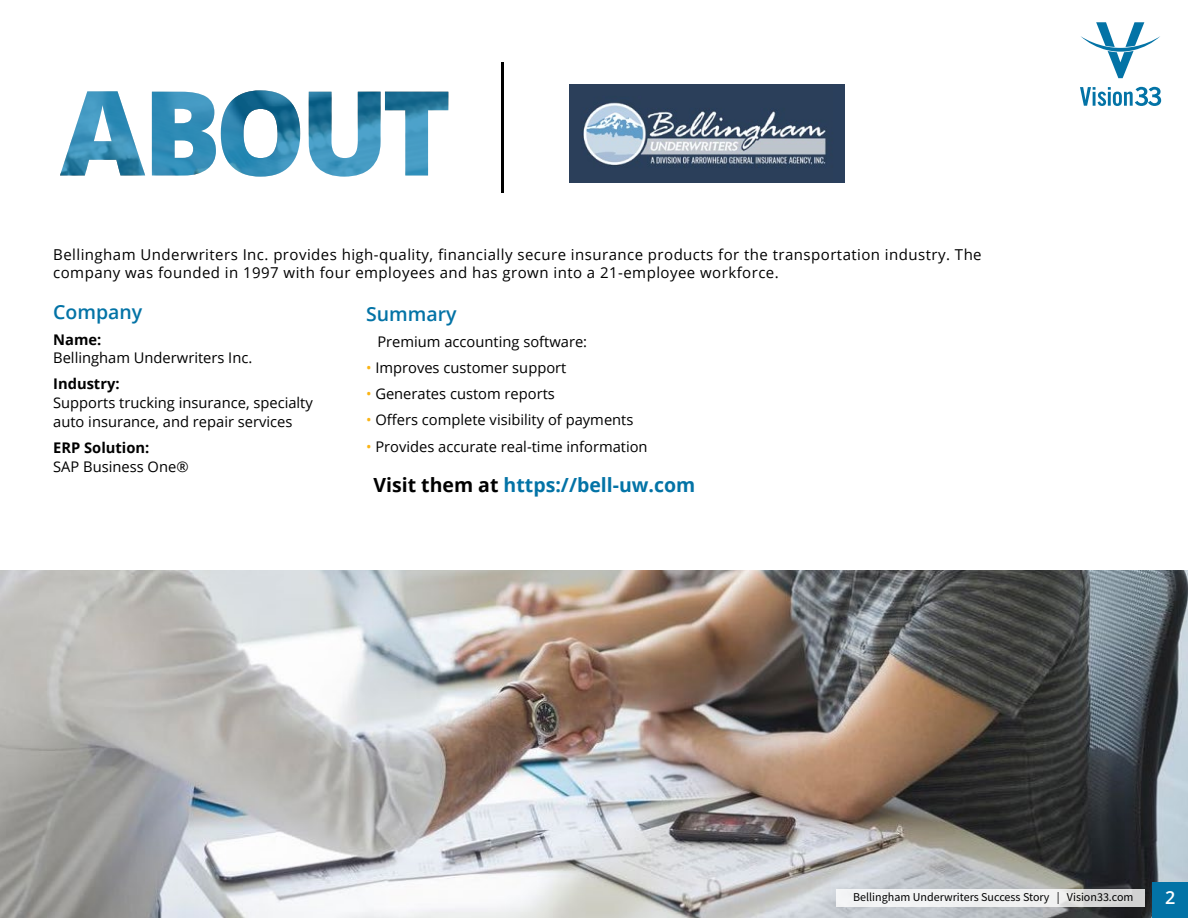
<style>
.page{position:relative;width:1188px;height:918px;background:#fff}
.page>*{position:absolute;margin:0;border:0;box-sizing:border-box;transform-origin:0 0}
.t1{font:700 19.5px "Open Sans";color:#0373a6}
.t2{font:600 19.5px "Open Sans";color:#0373a6}
.t3{font:600 18px "Open Sans";color:#fff}
.t4{font:15px/18px "Open Sans";letter-spacing:.03em;color:#000}
.t5{font:14.7px/18.8px "Open Sans";color:#000}
.t6{font:700 14.7px "Open Sans";color:#000}
.t7{font:12px "Source Sans Pro";color:#000}
.s1{color:#fab416}
.s2{color:#000}
</style>
<div class="page">
<img style="left:0;top:570px;width:1188px;height:348px">
<div style="left:1152px;top:882px;width:36px;height:36px;background:#0373a6"></div>
<svg style="left:1081px;top:22px;width:79px;height:56px"></svg>
<svg style="left:1080px;top:87px;width:81px;height:19px"></svg>
<div style="left:836px;top:889px;width:309px;height:18px;background:linear-gradient(to right,#fbfcfe,#dadada)"></div>
<img style="left:569px;top:84px;width:275px;height:99px">
<svg style="left:60px;top:90px;width:388px;height:87px"></svg>
<hr style="left:501px;top:63px;width:3px;height:130px;background:#000">
<p class="t4" style="left:53px;top:245px;width:930px">Bellingham Underwriters Inc. provides high-quality, financially secure insurance products for the transportation industry. The company was founded in 1997 with four employees and has grown into a 21-employee workforce.</p>
<h1 class="t2" style="left:53px;top:299px;width:91px">Company</h1>
<p class="t6" style="left:53px;top:329px;width:50px">Name:</p>
<p class="t5" style="left:53px;top:348px;width:201px">Bellingham Underwriters Inc.</p>
<p class="t6" style="left:53px;top:374px;width:68px">Industry:</p>
<p class="t5" style="left:53px;top:393px;width:261px">Supports trucking insurance, specialty auto insurance, and repair services</p>
<p class="t6" style="left:53px;top:437px;width:98px">ERP Solution:</p>
<p class="t5" style="left:53px;top:457px;width:137px">SAP Business One®</p>
<h1 class="t2" style="left:366px;top:301px;width:92px">Summary</h1>
<p class="t5" style="left:377px;top:332px;width:211px">Premium accounting software:</p>
<p class="t5" style="left:366px;top:358px;width:202px"><span class="s1">•</span> Improves customer support</p>
<p class="t5" style="left:366px;top:384px;width:190px"><span class="s1">•</span> Generates custom reports</p>
<p class="t5" style="left:366px;top:410px;width:269px"><span class="s1">•</span> Offers complete visibility of payments</p>
<p class="t5" style="left:366px;top:436px;width:283px"><span class="s1">•</span> Provides accurate real-time information</p>
<h1 class="t1" style="left:374px;top:472px;width:323px"><span class="s2">Visit them at</span> https://bell-uw.com</h1>
<p class="t7" style="left:853px;top:889px;width:282px">Bellingham Underwriters Success Story | Vision33.com</p>
<p class="t3" style="left:1165px;top:885px;width:12px">2</p>
</div>
